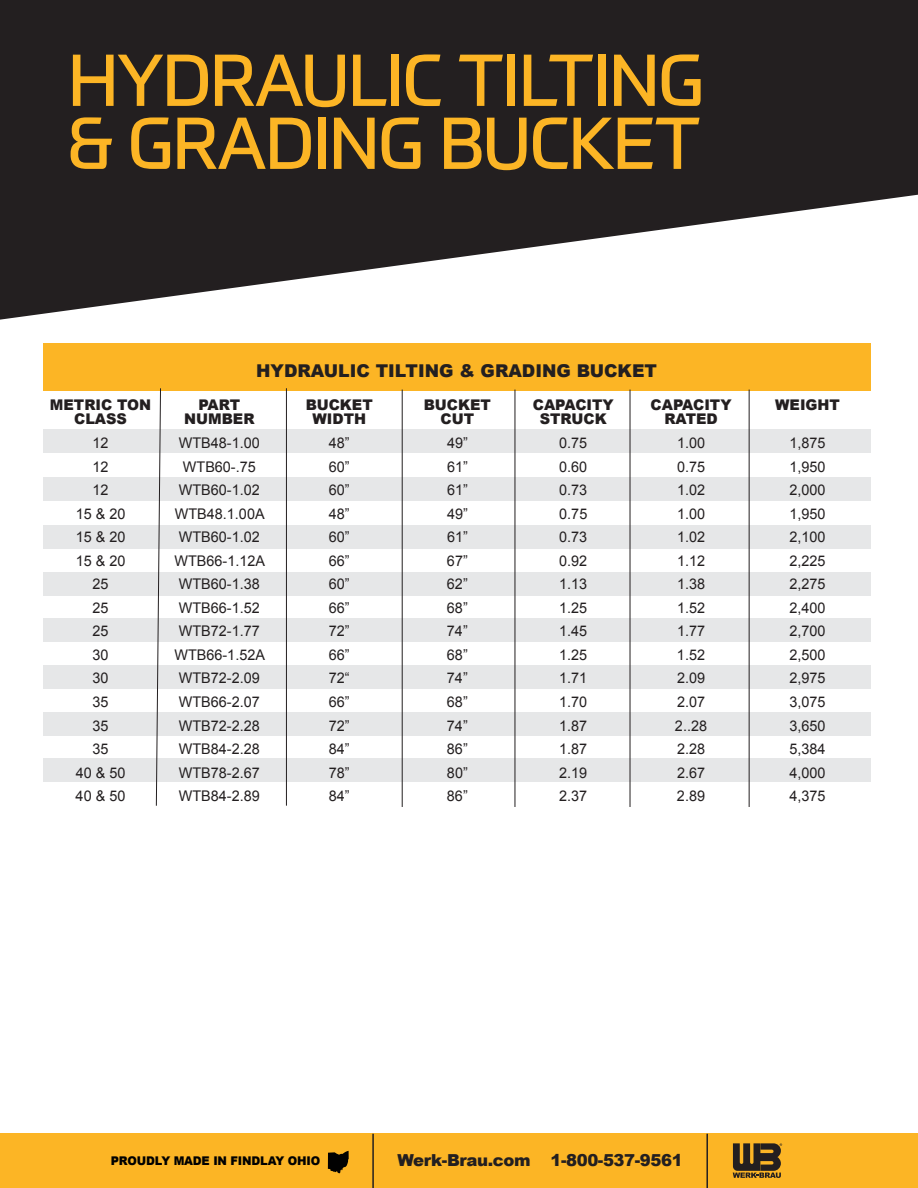
<style>
.page{position:relative;width:918px;height:1188px;background:#fff}
.page>*{position:absolute;margin:0;border:0;box-sizing:border-box;transform-origin:0 0}
.t1{font:72px/63px "Prometo";letter-spacing:-.025em;color:#fcb525}
.t2{font:900 17.7px "Arial";color:#231f20}
.t3{font:900 16.5px "Arial";letter-spacing:-.025em;color:#231f20}
.t4{font:14.7px "Arial";color:#231f20}
.t5{font:900 14.7px "Arial";color:#231f20}
.t6{font:900 12px "Arial";letter-spacing:-.015em;color:#010101;scale:.95 1}
</style>
<div class="page">
<svg style="left:0;top:0;width:918px;height:320px;fill:#231f20"></svg>
<div style="left:0;top:1134px;width:918px;height:54px;background:#fcb525"></div>
<svg style="left:328px;top:1151px;width:21px;height:23px"></svg>
<hr style="left:372px;top:1134px;width:2px;height:54px;background:#231f20">
<hr style="left:706px;top:1134px;width:2px;height:54px;background:#231f20">
<svg style="left:733px;top:1143px;width:49px;height:35px"></svg>
<div style="left:43px;top:429px;width:828px;height:23px;background:#e6e7e8"></div>
<div style="left:43px;top:344px;width:828px;height:47px;background:#fcb525"></div>
<div style="left:43px;top:477px;width:828px;height:23px;background:#e6e7e8"></div>
<div style="left:43px;top:525px;width:828px;height:24px;background:#e6e7e8"></div>
<div style="left:43px;top:572px;width:828px;height:23px;background:#e6e7e8"></div>
<div style="left:43px;top:618px;width:828px;height:24px;background:#e6e7e8"></div>
<div style="left:43px;top:665px;width:828px;height:23px;background:#e6e7e8"></div>
<div style="left:43px;top:712px;width:828px;height:23px;background:#e6e7e8"></div>
<div style="left:43px;top:759px;width:828px;height:23px;background:#e6e7e8"></div>
<svg style="left:156px;top:388px;width:5px;height:418px"></svg>
<hr style="left:286px;top:388px;width:1px;height:418px;background:#231f20">
<hr style="left:402px;top:390px;width:1px;height:417px;background:#231f20">
<hr style="left:749px;top:390px;width:1px;height:417px;background:#231f20">
<hr style="left:630px;top:390px;width:1px;height:417px;background:#231f20">
<hr style="left:515px;top:390px;width:1px;height:417px;background:#231f20">
<h1 class="t1" style="left:68px;top:48px;width:638px">HYDRAULIC TILTING &amp; GRADING BUCKET</h1>
<p class="t2" style="left:256px;top:358px;width:402px">HYDRAULIC TILTING &amp; GRADING BUCKET</p>
<p class="t5" style="left:50px;top:394px;width:103px">METRIC TON</p>
<p class="t5" style="left:198px;top:394px;width:43px">PART</p>
<p class="t5" style="left:306px;top:394px;width:68px">BUCKET</p>
<p class="t5" style="left:424px;top:394px;width:68px">BUCKET</p>
<p class="t5" style="left:533px;top:394px;width:83px">CAPACITY</p>
<p class="t5" style="left:651px;top:394px;width:83px">CAPACITY</p>
<p class="t5" style="left:775px;top:394px;width:66px">WEIGHT</p>
<p class="t5" style="left:74px;top:409px;width:54px">CLASS</p>
<p class="t5" style="left:184px;top:409px;width:72px">NUMBER</p>
<p class="t5" style="left:313px;top:409px;width:55px">WIDTH</p>
<p class="t5" style="left:441px;top:409px;width:35px">CUT</p>
<p class="t5" style="left:540px;top:409px;width:69px">STRUCK</p>
<p class="t5" style="left:664px;top:409px;width:55px">RATED</p>
<p class="t4" style="left:93px;top:433px;width:18px">12</p>
<p class="t4" style="left:179px;top:433px;width:82px">WTB48-1.00</p>
<p class="t4" style="left:329px;top:433px;width:22px">48”</p>
<p class="t4" style="left:447px;top:433px;width:22px">49”</p>
<p class="t4" style="left:559px;top:433px;width:30px">0.75</p>
<p class="t4" style="left:677px;top:433px;width:30px">1.00</p>
<p class="t4" style="left:790px;top:433px;width:38px">1,875</p>
<p class="t4" style="left:93px;top:457px;width:18px">12</p>
<p class="t4" style="left:183px;top:457px;width:74px">WTB60-.75</p>
<p class="t4" style="left:329px;top:457px;width:22px">60”</p>
<p class="t4" style="left:447px;top:457px;width:22px">61”</p>
<p class="t4" style="left:559px;top:457px;width:30px">0.60</p>
<p class="t4" style="left:677px;top:457px;width:30px">0.75</p>
<p class="t4" style="left:790px;top:457px;width:38px">1,950</p>
<p class="t4" style="left:93px;top:480px;width:18px">12</p>
<p class="t4" style="left:179px;top:480px;width:82px">WTB60-1.02</p>
<p class="t4" style="left:329px;top:480px;width:22px">60”</p>
<p class="t4" style="left:447px;top:480px;width:22px">61”</p>
<p class="t4" style="left:559px;top:480px;width:30px">0.73</p>
<p class="t4" style="left:677px;top:480px;width:30px">1.02</p>
<p class="t4" style="left:790px;top:480px;width:38px">2,000</p>
<p class="t4" style="left:76px;top:504px;width:51px">15 &amp; 20</p>
<p class="t4" style="left:175px;top:504px;width:91px">WTB48.1.00A</p>
<p class="t4" style="left:329px;top:504px;width:22px">48”</p>
<p class="t4" style="left:447px;top:504px;width:22px">49”</p>
<p class="t4" style="left:559px;top:504px;width:30px">0.75</p>
<p class="t4" style="left:677px;top:504px;width:30px">1.00</p>
<p class="t4" style="left:790px;top:504px;width:38px">1,950</p>
<p class="t4" style="left:76px;top:527px;width:51px">15 &amp; 20</p>
<p class="t4" style="left:179px;top:527px;width:82px">WTB60-1.02</p>
<p class="t4" style="left:329px;top:527px;width:22px">60”</p>
<p class="t4" style="left:447px;top:527px;width:22px">61”</p>
<p class="t4" style="left:559px;top:527px;width:30px">0.73</p>
<p class="t4" style="left:677px;top:527px;width:30px">1.02</p>
<p class="t4" style="left:790px;top:527px;width:38px">2,100</p>
<p class="t4" style="left:76px;top:551px;width:51px">15 &amp; 20</p>
<p class="t4" style="left:174px;top:551px;width:92px">WTB66-1.12A</p>
<p class="t4" style="left:329px;top:551px;width:22px">66”</p>
<p class="t4" style="left:447px;top:551px;width:22px">67”</p>
<p class="t4" style="left:559px;top:551px;width:30px">0.92</p>
<p class="t4" style="left:677px;top:551px;width:30px">1.12</p>
<p class="t4" style="left:790px;top:551px;width:38px">2,225</p>
<p class="t4" style="left:93px;top:574px;width:18px">25</p>
<p class="t4" style="left:179px;top:574px;width:82px">WTB60-1.38</p>
<p class="t4" style="left:329px;top:574px;width:22px">60”</p>
<p class="t4" style="left:447px;top:574px;width:22px">62”</p>
<p class="t4" style="left:559px;top:574px;width:30px">1.13</p>
<p class="t4" style="left:677px;top:574px;width:30px">1.38</p>
<p class="t4" style="left:790px;top:574px;width:38px">2,275</p>
<p class="t4" style="left:93px;top:598px;width:18px">25</p>
<p class="t4" style="left:179px;top:598px;width:82px">WTB66-1.52</p>
<p class="t4" style="left:329px;top:598px;width:22px">66”</p>
<p class="t4" style="left:447px;top:598px;width:22px">68”</p>
<p class="t4" style="left:559px;top:598px;width:30px">1.25</p>
<p class="t4" style="left:677px;top:598px;width:30px">1.52</p>
<p class="t4" style="left:790px;top:598px;width:38px">2,400</p>
<p class="t4" style="left:93px;top:622px;width:18px">25</p>
<p class="t4" style="left:179px;top:622px;width:82px">WTB72-1.77</p>
<p class="t4" style="left:329px;top:622px;width:22px">72”</p>
<p class="t4" style="left:447px;top:622px;width:22px">74”</p>
<p class="t4" style="left:559px;top:622px;width:30px">1.45</p>
<p class="t4" style="left:677px;top:622px;width:30px">1.77</p>
<p class="t4" style="left:790px;top:622px;width:38px">2,700</p>
<p class="t4" style="left:93px;top:645px;width:18px">30</p>
<p class="t4" style="left:174px;top:645px;width:92px">WTB66-1.52A</p>
<p class="t4" style="left:329px;top:645px;width:22px">66”</p>
<p class="t4" style="left:447px;top:645px;width:22px">68”</p>
<p class="t4" style="left:559px;top:645px;width:30px">1.25</p>
<p class="t4" style="left:677px;top:645px;width:30px">1.52</p>
<p class="t4" style="left:790px;top:645px;width:38px">2,500</p>
<p class="t4" style="left:93px;top:669px;width:18px">30</p>
<p class="t4" style="left:179px;top:669px;width:82px">WTB72-2.09</p>
<p class="t4" style="left:329px;top:669px;width:22px">72“</p>
<p class="t4" style="left:447px;top:669px;width:22px">74”</p>
<p class="t4" style="left:559px;top:669px;width:30px">1.71</p>
<p class="t4" style="left:677px;top:669px;width:30px">2.09</p>
<p class="t4" style="left:790px;top:669px;width:38px">2,975</p>
<p class="t4" style="left:93px;top:692px;width:18px">35</p>
<p class="t4" style="left:179px;top:692px;width:82px">WTB66-2.07</p>
<p class="t4" style="left:329px;top:692px;width:22px">66”</p>
<p class="t4" style="left:447px;top:692px;width:22px">68”</p>
<p class="t4" style="left:559px;top:692px;width:30px">1.70</p>
<p class="t4" style="left:677px;top:692px;width:30px">2.07</p>
<p class="t4" style="left:790px;top:692px;width:38px">3,075</p>
<p class="t4" style="left:93px;top:716px;width:18px">35</p>
<p class="t4" style="left:179px;top:716px;width:82px">WTB72-2.28</p>
<p class="t4" style="left:329px;top:716px;width:22px">72”</p>
<p class="t4" style="left:447px;top:716px;width:22px">74”</p>
<p class="t4" style="left:559px;top:716px;width:30px">1.87</p>
<p class="t4" style="left:675px;top:716px;width:34px">2..28</p>
<p class="t4" style="left:790px;top:716px;width:38px">3,650</p>
<p class="t4" style="left:93px;top:739px;width:18px">35</p>
<p class="t4" style="left:179px;top:739px;width:82px">WTB84-2.28</p>
<p class="t4" style="left:329px;top:739px;width:22px">84”</p>
<p class="t4" style="left:447px;top:739px;width:22px">86”</p>
<p class="t4" style="left:559px;top:739px;width:30px">1.87</p>
<p class="t4" style="left:677px;top:739px;width:30px">2.28</p>
<p class="t4" style="left:790px;top:739px;width:38px">5,384</p>
<p class="t4" style="left:76px;top:763px;width:51px">40 &amp; 50</p>
<p class="t4" style="left:179px;top:763px;width:82px">WTB78-2.67</p>
<p class="t4" style="left:329px;top:763px;width:22px">78”</p>
<p class="t4" style="left:447px;top:763px;width:22px">80”</p>
<p class="t4" style="left:559px;top:763px;width:30px">2.19</p>
<p class="t4" style="left:677px;top:763px;width:30px">2.67</p>
<p class="t4" style="left:790px;top:763px;width:38px">4,000</p>
<p class="t4" style="left:76px;top:786px;width:51px">40 &amp; 50</p>
<p class="t4" style="left:179px;top:786px;width:82px">WTB84-2.89</p>
<p class="t4" style="left:329px;top:786px;width:22px">84”</p>
<p class="t4" style="left:447px;top:786px;width:22px">86”</p>
<p class="t4" style="left:559px;top:786px;width:30px">2.37</p>
<p class="t4" style="left:677px;top:786px;width:30px">2.89</p>
<p class="t4" style="left:790px;top:786px;width:38px">4,375</p>
<p class="t6" style="left:111px;top:1152px;width:222px">PROUDLY MADE IN FINDLAY OHIO</p>
<p class="t3" style="left:398px;top:1148px;width:287px">Werk-Brau.com 1-800-537-9561</p>
</div>
